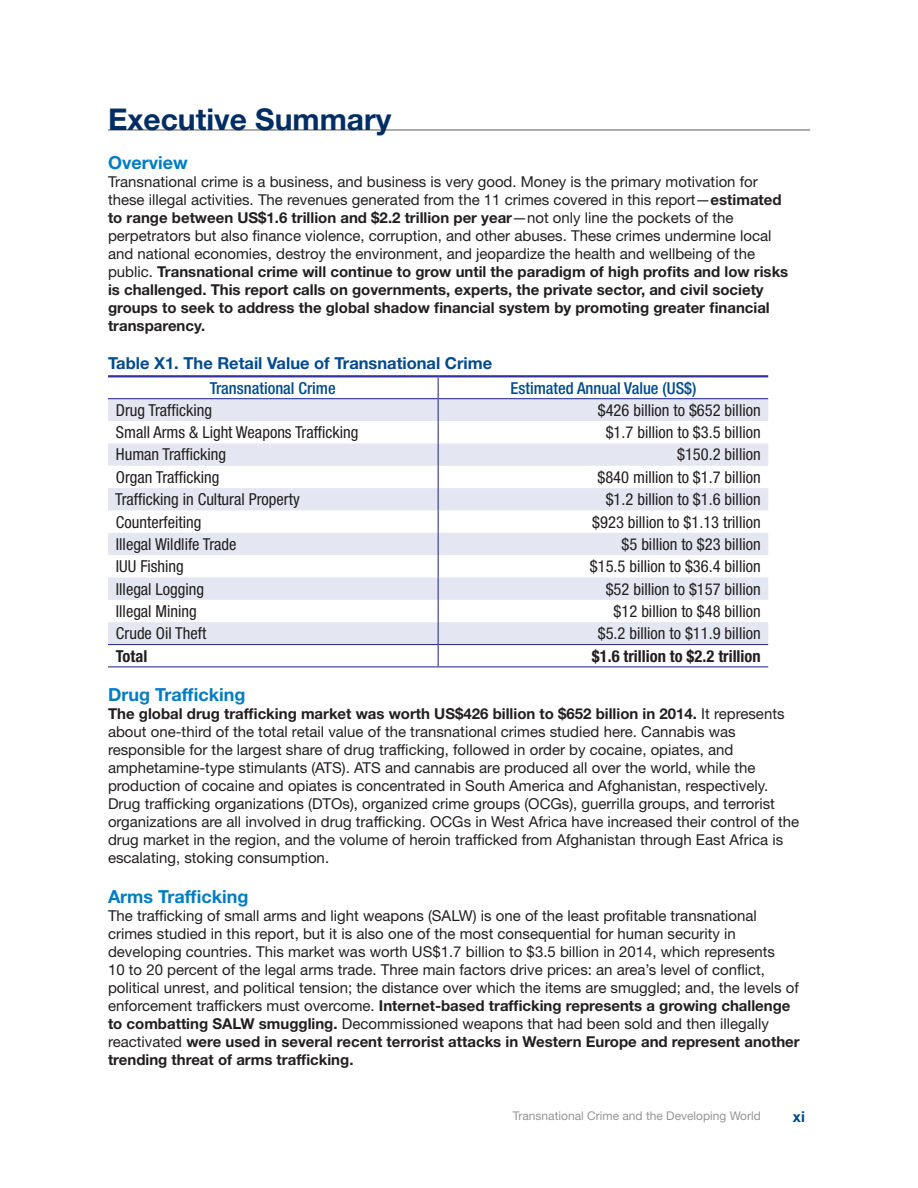
<style>
.page{position:relative;width:918px;height:1188px;background:#fff}
.page>*{position:absolute;margin:0;border:0;box-sizing:border-box;transform-origin:0 0}
.t1{font:700 30px "Helvetica Neue LT Std";color:#002e64}
.t2{font:700 18px "Helvetica Neue LT Std";color:#007cc2}
.t3{font:condensed 16.5px "Helvetica Neue LT Std";color:#231f20}
.t4{font:500 condensed 16.5px "Helvetica Neue LT Std";color:#004a8d}
.t5{font:700 16.5px "Helvetica Neue LT Std";color:#004a8d}
.t6{font:700 condensed 16.5px "Helvetica Neue LT Std";color:#231f20}
.t7{font:15px/18px "Helvetica Neue LT Std";color:#231f20}
.t8{font:700 15px "Helvetica Neue LT Std";color:#004a8d}
.t9{font:12px "Helvetica Neue LT Std";color:#969696}
.s1{font-weight:700}
</style>
<div class="page">
<svg style="left:108px;top:399px;width:660px;height:245px;fill:#e4e7f1"></svg>
<hr style="left:108px;top:375px;width:330px;height:2px;background:#339">
<hr style="left:438px;top:375px;width:330px;height:2px;background:#339">
<hr style="left:108px;top:398px;width:330px;height:1px;background:#339">
<hr style="left:438px;top:398px;width:330px;height:1px;background:#339">
<hr style="left:108px;top:644px;width:330px;height:1px;background:#339">
<hr style="left:438px;top:644px;width:330px;height:1px;background:#339">
<hr style="left:108px;top:666px;width:330px;height:1px;background:#339">
<hr style="left:438px;top:666px;width:330px;height:1px;background:#339">
<svg style="left:438px;top:377px;width:1px;height:289px"></svg>
<hr style="left:108px;top:130px;width:702px;height:1px;background:#231f20">
<p class="t1" style="left:108px;top:101px;width:285px">Executive Summary</p>
<p class="t2" style="left:108px;top:152px;width:81px">Overview</p>
<p class="t7" style="left:108px;top:173px;width:682px">Transnational crime is a business, and business is very good. Money is the primary motivation for these illegal activities. The revenues generated from the 11 crimes covered in this report—<span class="s1">estimated to range between US$1.6 trillion and $2.2 trillion per year</span>—not only line the pockets of the perpetrators but also finance violence, corruption, and other abuses. These crimes undermine local and national economies, destroy the environment, and jeopardize the health and wellbeing of the public. <span class="s1">Transnational crime will continue to grow until the paradigm of high profits and low risks is challenged. This report calls on governments, experts, the private sector, and civil society groups to seek to address the global shadow financial system by promoting greater financial transparency.</span></p>
<p class="t5" style="left:108px;top:353px;width:386px">Table X1. The Retail Value of Transnational Crime</p>
<p class="t4" style="left:210px;top:378px;width:128px">Transnational Crime</p>
<p class="t4" style="left:510px;top:378px;width:187px">Estimated Annual Value (US$)</p>
<p class="t3" style="left:116px;top:401px;width:98px">Drug Trafficking</p>
<p class="t3" style="left:598px;top:401px;width:164px">$426 billion to $652 billion</p>
<p class="t3" style="left:116px;top:423px;width:244px">Small Arms &amp; Light Weapons Trafficking</p>
<p class="t3" style="left:606px;top:423px;width:157px">$1.7 billion to $3.5 billion</p>
<p class="t3" style="left:116px;top:445px;width:112px">Human Trafficking</p>
<p class="t3" style="left:677px;top:445px;width:85px">$150.2 billion</p>
<p class="t3" style="left:116px;top:467px;width:105px">Organ Trafficking</p>
<p class="t3" style="left:597px;top:467px;width:165px">$840 million to $1.7 billion</p>
<p class="t3" style="left:115px;top:490px;width:186px">Trafficking in Cultural Property</p>
<p class="t3" style="left:606px;top:490px;width:157px">$1.2 billion to $1.6 billion</p>
<p class="t3" style="left:116px;top:512px;width:87px">Counterfeiting</p>
<p class="t3" style="left:592px;top:512px;width:170px">$923 billion to $1.13 trillion</p>
<p class="t3" style="left:116px;top:534px;width:122px">Illegal Wildlife Trade</p>
<p class="t3" style="left:622px;top:534px;width:141px">$5 billion to $23 billion</p>
<p class="t3" style="left:116px;top:557px;width:69px">IUU Fishing</p>
<p class="t3" style="left:590px;top:557px;width:172px">$15.5 billion to $36.4 billion</p>
<p class="t3" style="left:116px;top:579px;width:90px">Illegal Logging</p>
<p class="t3" style="left:606px;top:579px;width:157px">$52 billion to $157 billion</p>
<p class="t3" style="left:116px;top:602px;width:82px">Illegal Mining</p>
<p class="t3" style="left:614px;top:602px;width:149px">$12 billion to $48 billion</p>
<p class="t3" style="left:116px;top:624px;width:92px">Crude Oil Theft</p>
<p class="t3" style="left:598px;top:624px;width:164px">$5.2 billion to $11.9 billion</p>
<p class="t6" style="left:116px;top:646px;width:33px">Total</p>
<p class="t6" style="left:592px;top:646px;width:170px">$1.6 trillion to $2.2 trillion</p>
<p class="t2" style="left:108px;top:683px;width:139px">Drug Trafficking</p>
<p class="t7" style="left:108px;top:705px;width:693px"><span class="s1">The global drug trafficking market was worth US$426 billion to $652 billion in 2014.</span> It represents about one-third of the total retail value of the transnational crimes studied here. Cannabis was responsible for the largest share of drug trafficking, followed in order by cocaine, opiates, and amphetamine-type stimulants (ATS). ATS and cannabis are produced all over the world, while the production of cocaine and opiates is concentrated in South America and Afghanistan, respectively.<br>Drug trafficking organizations (DTOs), organized crime groups (OCGs), guerrilla groups, and terrorist organizations are all involved in drug trafficking. OCGs in West Africa have increased their control of the drug market in the region, and the volume of heroin trafficked from Afghanistan through East Africa is escalating, stoking consumption.</p>
<p class="t2" style="left:108px;top:885px;width:142px">Arms Trafficking</p>
<p class="t7" style="left:108px;top:906px;width:693px">The trafficking of small arms and light weapons (SALW) is one of the least profitable transnational crimes studied in this report, but it is also one of the most consequential for human security in developing countries. This market was worth US$1.7 billion to $3.5 billion in 2014, which represents<br>10 to 20 percent of the legal arms trade. Three main factors drive prices: an area’s level of conflict, political unrest, and political tension; the distance over which the items are smuggled; and, the levels of enforcement traffickers must overcome. <span class="s1">Internet-based trafficking represents a growing challenge to combatting SALW smuggling.</span> Decommissioned weapons that had been sold and then illegally reactivated <span class="s1">were used in several recent terrorist attacks in Western Europe and represent another trending threat of arms trafficking.</span></p>
<p class="t9" style="left:513px;top:1109px;width:250px">Transnational Crime and the Developing World</p>
<p class="t8" style="left:793px;top:1108px;width:13px">xi</p>
</div>
